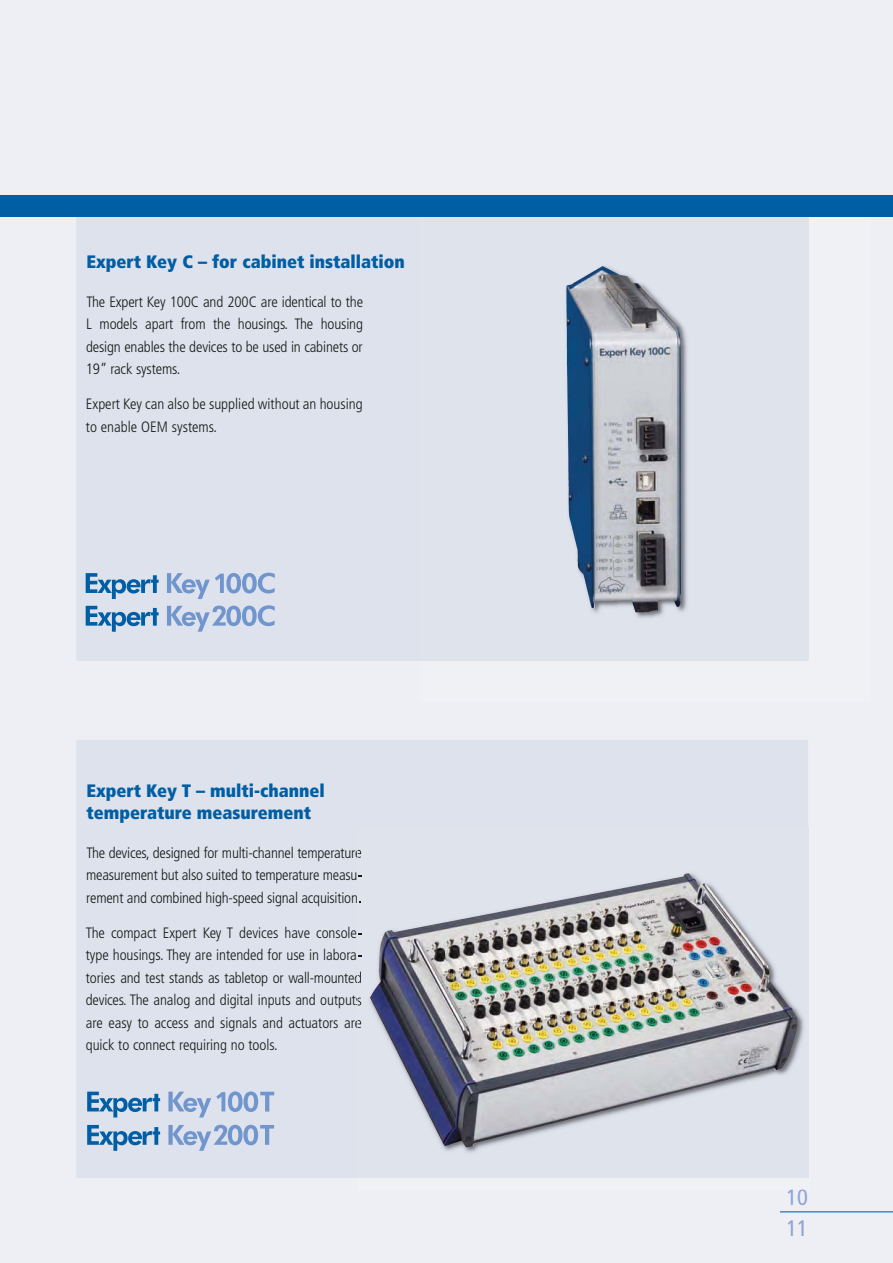
<style>
.page{position:relative;width:893px;height:1263px;background:#fff}
.page>*{position:absolute;margin:0;border:0;box-sizing:border-box;transform-origin:0 0}
.t1{font:condensed 22.5px/31.5px "Frutiger";color:#8ca5d5}
.t2{font:900 condensed 18px/22.5px "Frutiger";color:#005ea4}
.t3{font:300 condensed 15px/22.5px "Frutiger";letter-spacing:-.005em;color:#181a18;text-align:justify}
</style>
<div class="page">
<div style="left:0;top:0;width:892px;height:1263px;background:#eeeff4"></div>
<hr style="left:780px;top:1211px;width:112px;height:1px;background:#005ea4">
<div style="left:76px;top:217px;width:344px;height:444px;background:#dee2ec"></div>
<div style="left:76px;top:740px;width:732px;height:438px;background:#dee2ec"></div>
<div style="left:0;top:196px;width:892px;height:21px;background:#005ea4"></div>
<img style="left:357px;top:826px;width:452px;height:352px">
<svg style="left:357px;top:850px;width:4px;height:8px"></svg>
<svg style="left:357px;top:972px;width:4px;height:11px"></svg>
<svg style="left:357px;top:998px;width:4px;height:7px"></svg>
<svg style="left:357px;top:1020px;width:4px;height:8px"></svg>
<img style="left:392px;top:874px;width:295px;height:58px">
<svg style="left:86px;top:573px;width:73px;height:26px"></svg>
<svg style="left:167px;top:573px;width:107px;height:26px"></svg>
<svg style="left:86px;top:606px;width:73px;height:26px"></svg>
<svg style="left:167px;top:605px;width:108px;height:27px"></svg>
<img style="left:420px;top:217px;width:389px;height:444px">
<img style="left:566px;top:267px;width:36px;height:336px">
<svg style="left:87px;top:1092px;width:73px;height:26px"></svg>
<svg style="left:168px;top:1091px;width:106px;height:27px"></svg>
<svg style="left:87px;top:1125px;width:73px;height:26px"></svg>
<svg style="left:168px;top:1125px;width:106px;height:26px"></svg>
<p class="t2" style="left:86px;top:252px;width:320px">Expert Key C – for cabinet installation</p>
<p class="t3" style="left:86px;top:291px;width:279px">The Expert Key 100C and 200C are identical to the L models apart from the housings. The housing design enables the devices to be used in cabinets or 19” rack systems.</p>
<p class="t3" style="left:86px;top:394px;width:278px">Expert Key can also be supplied without an housing to enable OEM systems.</p>
<p class="t2" style="left:86px;top:781px;width:240px">Expert Key T – multi-channel temperature measurement</p>
<p class="t3" style="left:86px;top:842px;width:277px">The devices, designed for multi-channel temperature measurement but also suited to temperature measu&shy;rement and combined high-speed signal acquisition.</p>
<p class="t3" style="left:86px;top:923px;width:277px">The compact Expert Key T devices have console&shy;type housings. They are intended for use in labora&shy;tories and test stands as tabletop or wall-mounted devices. The analog and digital inputs and outputs are easy to access and signals and actuators are quick to connect requiring no tools.</p>
<h1 class="t1" style="left:786px;top:1183px;width:23px">10<br>11</h1>
</div>
